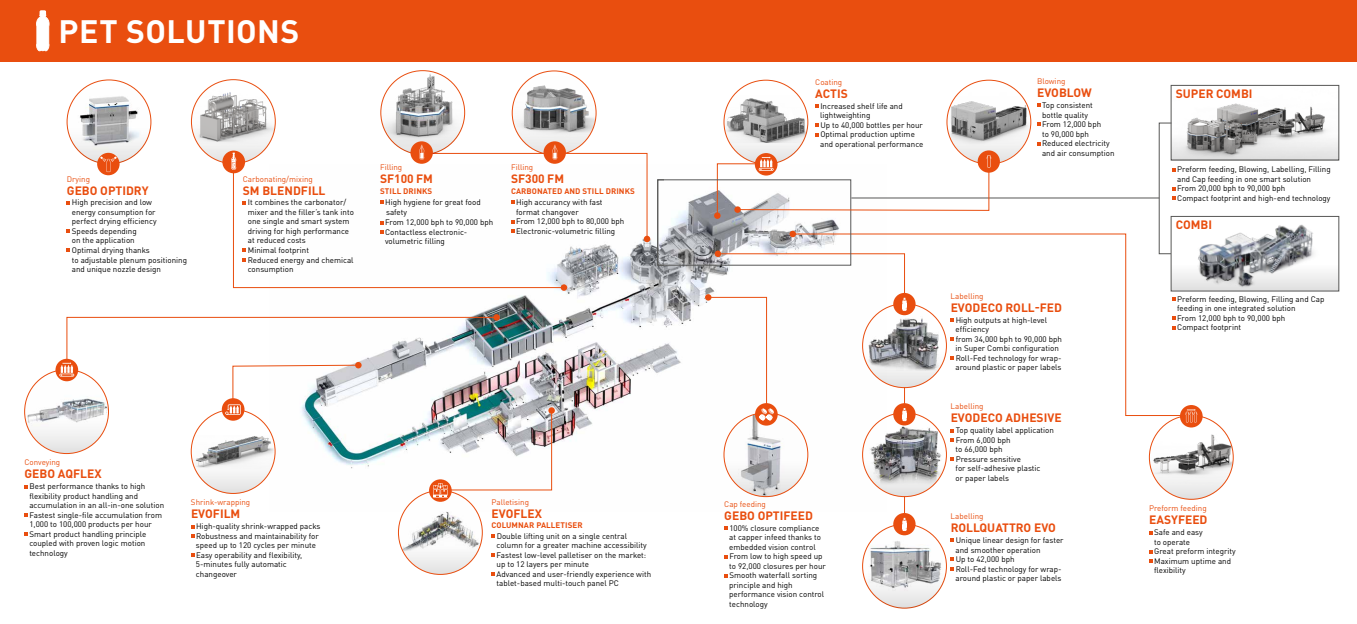
<style>
.page{position:relative;width:1357px;height:624px;background:#fff}
.page>*{position:absolute;margin:0;border:0;box-sizing:border-box;transform-origin:0 0}
.t1{font:700 32px "DINOT";letter-spacing:.015em;color:#fff}
.t2{font:700 12px "DINOT";color:#e94e0f}
.t3{font:8px/9.5px "DINOT";color:#000}
.t4{font:8px "DINOT";color:#e94e0f}
.t5{font:700 8px "DINOT";letter-spacing:.01em;color:#e94e0f}
</style>
<div class="page">
<div style="left:0;top:0;width:692px;height:61px;background:#e94e0f"></div>
<img style="left:270px;top:238px;width:387px;height:262px">
<svg style="left:25px;top:369px;width:84px;height:84px"></svg>
<svg style="left:399px;top:491px;width:83px;height:83px"></svg>
<img style="left:191px;top:87px;width:84px;height:76px">
<div style="left:548px;top:407px;width:7px;height:7px;background:#e94e0f;border-radius:50%"></div>
<div style="left:493px;top:314px;width:7px;height:6px;background:#e94e0f;border-radius:50%"></div>
<svg style="left:233px;top:169px;width:331px;height:119px"></svg>
<div style="left:560px;top:284px;width:7px;height:7px;background:#e94e0f;border-radius:50%"></div>
<img style="left:26px;top:380px;width:33px;height:59px">
<img style="left:398px;top:500px;width:84px;height:62px">
<svg style="left:429px;top:479px;width:23px;height:23px"></svg>
<svg style="left:55px;top:359px;width:23px;height:22px"></svg>
<svg style="left:59px;top:317px;width:493px;height:181px"></svg>
<img style="left:67px;top:89px;width:84px;height:63px">
<svg style="left:67px;top:80px;width:84px;height:84px"></svg>
<svg style="left:97px;top:153px;width:23px;height:22px"></svg>
<svg style="left:100px;top:157px;width:17px;height:15px"></svg>
<img style="left:512px;top:77px;width:84px;height:68px">
<svg style="left:543px;top:141px;width:23px;height:23px"></svg>
<div style="left:222px;top:151px;width:23px;height:22px;background:#e94e0f;border-radius:50%"></div>
<svg style="left:231px;top:153px;width:5px;height:16px"></svg>
<img style="left:382px;top:71px;width:82px;height:76px">
<div style="left:410px;top:141px;width:23px;height:23px;background:#e94e0f;border-radius:50%"></div>
<svg style="left:419px;top:145px;width:231px;height:97px"></svg>
<svg style="left:36px;top:10px;width:14px;height:41px"></svg>
<div style="left:660px;top:0;width:696px;height:61px;background:#e94e0f"></div>
<svg style="left:862px;top:413px;width:84px;height:84px"></svg>
<svg style="left:1149px;top:415px;width:84px;height:84px"></svg>
<img style="left:1186px;top:103px;width:141px;height:30px">
<div style="left:1170px;top:85px;width:169px;height:75px;border:1px solid #575756"></div>
<svg style="left:1175px;top:133px;width:163px;height:27px"></svg>
<img style="left:1198px;top:224px;width:116px;height:39px">
<div style="left:1170px;top:216px;width:169px;height:75px;border:1px solid #575756"></div>
<svg style="left:1192px;top:263px;width:146px;height:28px"></svg>
<hr style="left:851px;top:198px;width:308px;height:1px;background:#575756">
<img style="left:1149px;top:422px;width:84px;height:65px">
<img style="left:862px;top:421px;width:84px;height:65px">
<div style="left:893px;top:403px;width:22px;height:22px;background:#e94e0f;border-radius:50%"></div>
<img style="left:862px;top:529px;width:84px;height:77px">
<div style="left:893px;top:513px;width:22px;height:22px;background:#e94e0f;border-radius:50%"></div>
<svg style="left:902px;top:496px;width:4px;height:35px"></svg>
<svg style="left:991px;top:233px;width:201px;height:183px"></svg>
<svg style="left:1179px;top:405px;width:23px;height:22px"></svg>
<svg style="left:1185px;top:409px;width:12px;height:13px"></svg>
<img style="left:725px;top:421px;width:82px;height:75px">
<div style="left:755px;top:403px;width:22px;height:22px;background:#e94e0f;border-radius:50%"></div>
<svg style="left:1158px;top:122px;width:17px;height:132px"></svg>
<svg style="left:1149px;top:559px;width:3px;height:4px"></svg>
<svg style="left:724px;top:80px;width:84px;height:84px"></svg>
<img style="left:725px;top:95px;width:82px;height:48px">
<svg style="left:754px;top:153px;width:23px;height:22px"></svg>
<svg style="left:815px;top:104px;width:3px;height:4px"></svg>
<svg style="left:815px;top:123px;width:3px;height:4px"></svg>
<svg style="left:946px;top:80px;width:84px;height:84px"></svg>
<img style="left:948px;top:92px;width:82px;height:67px">
<div style="left:977px;top:150px;width:22px;height:23px;background:#e94e0f;border-radius:50%"></div>
<svg style="left:657px;top:155px;width:334px;height:266px"></svg>
<h1 class="t1" style="left:59px;top:10px;width:242px">PET SOLUTIONS</h1>
<p class="t4" style="left:67px;top:174px;width:25px">Drying</p>
<h2 class="t2" style="left:67px;top:182px;width:83px">GEBO OPTIDRY</h2>
<p class="t3" style="left:72px;top:198px;width:117px">High precision and low<br>energy consumption for<br>perfect drying efficiency<br>Speeds depending<br>on the application<br>Optimal drying thanks<br>to adjustable plenum positioning and unique nozzle design</p>
<p class="t4" style="left:243px;top:174px;width:72px">Carbonating/mixing</p>
<h2 class="t2" style="left:243px;top:182px;width:84px">SM BLENDFILL</h2>
<p class="t3" style="left:248px;top:198px;width:108px">It combines the carbonator/ mixer and the filler’s tank into one single and smart system driving for high performance at reduced costs<br>Minimal footprint<br>Reduced energy and chemical consumption</p>
<p class="t4" style="left:380px;top:162px;width:24px">Filling</p>
<h2 class="t2" style="left:380px;top:171px;width:54px">SF100 FM</h2>
<p class="t5" style="left:380px;top:186px;width:54px">STILL DRINKS</p>
<p class="t3" style="left:385px;top:197px;width:97px">High hygiene for great food safety</p>
<p class="t3" style="left:385px;top:218px;width:110px">From 12,000 bph to 90,000 bph<br>Contactless electronic&shy;volumetric filling</p>
<p class="t4" style="left:511px;top:162px;width:24px">Filling</p>
<h2 class="t2" style="left:511px;top:171px;width:54px">SF300 FM</h2>
<p class="t5" style="left:511px;top:186px;width:125px">CARBONATED AND STILL DRINKS</p>
<p class="t3" style="left:516px;top:197px;width:110px">High accurancy with fast format changover<br>From 12,000 bph to 80,000 bph<br>Electronic-volumetric filling</p>
<p class="t4" style="left:24px;top:457px;width:37px">Conveying</p>
<h2 class="t2" style="left:24px;top:466px;width:79px">GEBO AQFLEX</h2>
<p class="t3" style="left:29px;top:481px;width:136px">Best performance thanks to high flexibility product handling and accumulation in an all-in-one solution<br>Fastest single-file accumulation from<br>1,000 to 100,000 products per hour<br>Smart product handling principle coupled with proven logic motion technology</p>
<p class="t4" style="left:191px;top:497px;width:61px">Shrink-wrapping</p>
<h2 class="t2" style="left:191px;top:506px;width:51px">EVOFILM</h2>
<p class="t3" style="left:196px;top:521px;width:126px">High-quality shrink-wrapped packs<br>Robustness and maintainability for speed up to 120 cycles per minute<br>Easy operability and flexibility,<br>5-minutes fully automatic changeover</p>
<p class="t4" style="left:491px;top:497px;width:39px">Palletising</p>
<h2 class="t2" style="left:491px;top:506px;width:52px">EVOFLEX</h2>
<p class="t5" style="left:491px;top:519px;width:93px">COLUMNAR PALLETISER</p>
<p class="t3" style="left:496px;top:531px;width:156px">Double lifting unit on a single central column for a greater machine accessibility Fastest low-level palletiser on the market: up to 12 layers per minute<br>Advanced and user-friendly experience with tablet-based multi-touch panel PC</p>
<p class="t4" style="left:815px;top:77px;width:29px">Coating</p>
<h2 class="t2" style="left:815px;top:85px;width:34px">ACTIS</h2>
<p class="t3" style="left:820px;top:101px;width:105px">Increased shelf life and lightweighting<br>Up to 40,000 bottles per hour<br>Optimal production uptime and operational performance</p>
<p class="t4" style="left:1037px;top:76px;width:30px">Blowing</p>
<h2 class="t2" style="left:1037px;top:85px;width:56px">EVOBLOW</h2>
<p class="t3" style="left:1042px;top:100px;width:74px">Top consistent bottle quality<br>From 12,000 bph<br>to 90,000 bph<br>Reduced electricity and air consumption</p>
<p class="t4" style="left:724px;top:499px;width:43px">Cap feeding</p>
<h2 class="t2" style="left:724px;top:507px;width:90px">GEBO OPTIFEED</h2>
<p class="t3" style="left:729px;top:523px;width:98px">100% closure compliance at capper infeed thanks to embedded vision control<br>From low to high speed up to 92,000 closures per hour<br>Smooth waterfall sorting principle and high performance vision control technology</p>
<p class="t4" style="left:950px;top:291px;width:34px">Labelling</p>
<h2 class="t2" style="left:950px;top:300px;width:113px">EVODECO ROLL-FED</h2>
<p class="t3" style="left:955px;top:315px;width:108px">High outputs at high-level efficiency<br>from 34,000 bph to 90,000 bph in Super Combi configuration<br>Roll-Fed technology for wrap&shy;around plastic or paper labels</p>
<p class="t4" style="left:950px;top:401px;width:34px">Labelling</p>
<h2 class="t2" style="left:950px;top:410px;width:112px">EVODECO ADHESIVE</h2>
<p class="t3" style="left:955px;top:425px;width:100px">Top quality label application<br>From 6,000 bph<br>to 66,000 bph<br>Pressure sensitive<br>for self-adhesive plastic<br>or paper labels</p>
<p class="t4" style="left:950px;top:511px;width:34px">Labelling</p>
<h2 class="t2" style="left:950px;top:520px;width:107px">ROLLQUATTRO EVO</h2>
<p class="t3" style="left:955px;top:535px;width:109px">Unique linear design for faster and smoother operation<br>Up to 42,000 bph<br>Roll-Fed technology for wrap&shy;around plastic or paper labels</p>
<h2 class="t2" style="left:1175px;top:85px;width:78px">SUPER COMBI</h2>
<p class="t3" style="left:1177px;top:164px;width:155px">Preform feeding, Blowing, Labelling, Filling and Cap feeding in one smart solution From 20,000 bph to 90,000 bph<br>Compact footprint and high-end technology</p>
<h2 class="t2" style="left:1175px;top:217px;width:38px">COMBI</h2>
<p class="t3" style="left:1177px;top:294px;width:149px">Preform feeding, Blowing, Filling and Cap feeding in one integrated solution<br>From 12,000 bph to 90,000 bph<br>Compact footprint</p>
<p class="t4" style="left:1149px;top:503px;width:59px">Preform feeding</p>
<h2 class="t2" style="left:1149px;top:512px;width:60px">EASYFEED</h2>
<p class="t3" style="left:1154px;top:527px;width:83px">Safe and easy<br>to operate<br>Great preform integrity<br>Maximum uptime and flexibility</p>
</div>
